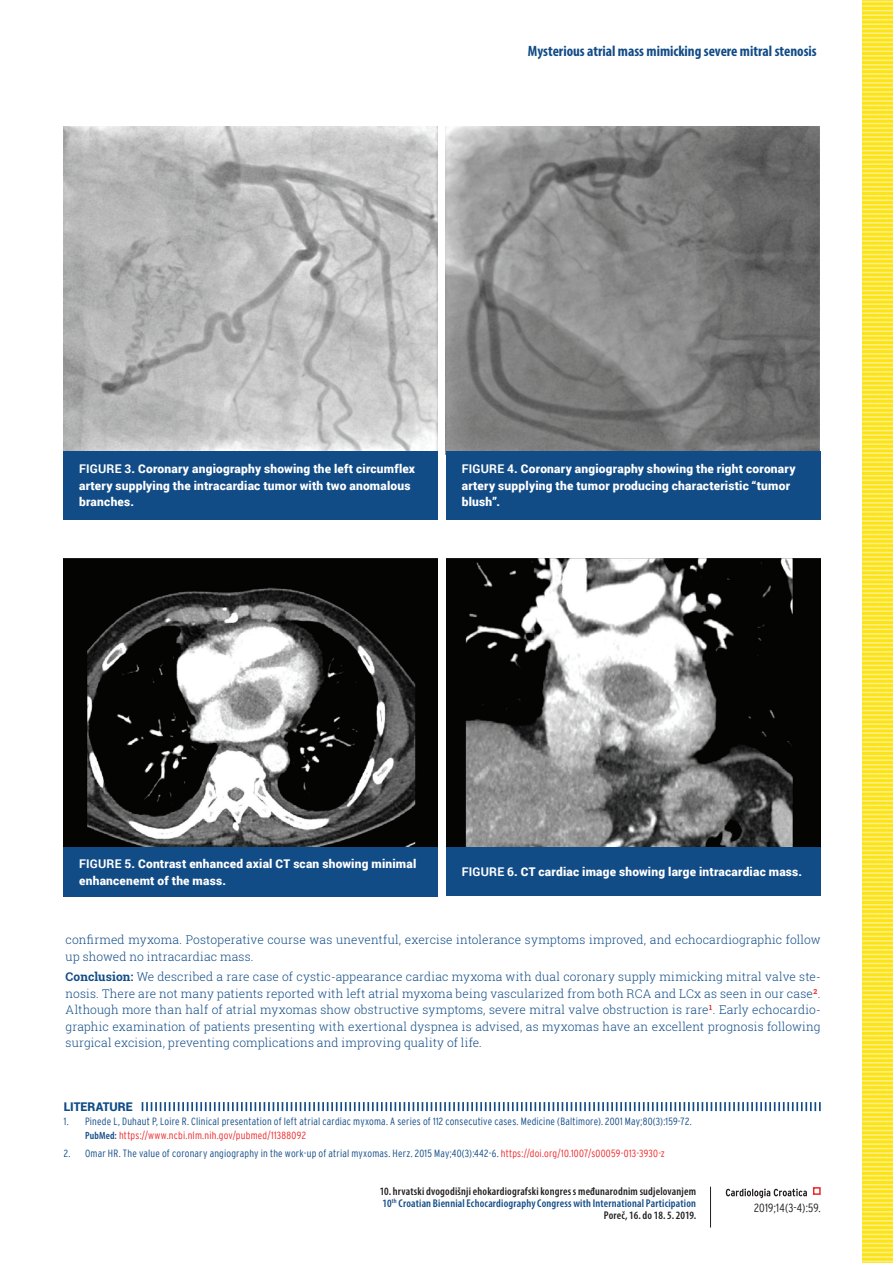
<style>
.page{position:relative;width:893px;height:1263px;background:#fff}
.page>*{position:absolute;margin:0;border:0;box-sizing:border-box;transform-origin:0 0}
.t1{font:700 condensed 15px "Myriad Pro";color:#124c87}
.t2{font:300 12px/16.5px "Roboto Slab";letter-spacing:.005em;color:#124c87}
.t3{font:900 12px/16.5px "Roboto";letter-spacing:.02em;color:#fff}
.t4{font:300 condensed 12px "Interstate";letter-spacing:.015em;color:#231f20}
.t5{font:900 12px "Roboto";color:#124c87}
.t6{font:600 condensed 11.25px/12px "Myriad Pro";letter-spacing:.015em;color:#231f20;text-align:right}
.t7{font:300 condensed 10.5px/13.5px "Interstate";letter-spacing:.02em;color:#124c87}
.s1{font-weight:700}
.s2{font-family:"Myriad Pro";font-weight:600}
.s3{color:#ee2629}
.s4{color:#124c87}
</style>
<div class="page">
<svg style="left:726px;top:1188px;width:81px;height:10px"></svg>
<div style="left:813px;top:1187px;width:8px;height:8px;border:2px solid #ee2629"></div>
<hr style="left:710px;top:1187px;width:1px;height:40px;background:#231f20">
<svg style="left:862px;top:0;width:31px;height:1263px;background:#fbe73d"></svg>
<svg style="left:142px;top:1102px;width:679px;height:9px"></svg>
<img style="left:64px;top:127px;width:374px;height:325px">
<img style="left:446px;top:127px;width:374px;height:325px">
<img style="left:64px;top:558px;width:374px;height:289px">
<img style="left:446px;top:558px;width:374px;height:289px">
<div style="left:64px;top:847px;width:374px;height:49px;background:#124c87"></div>
<div style="left:446px;top:847px;width:375px;height:48px;background:#124c87"></div>
<div style="left:64px;top:452px;width:374px;height:68px;background:#124c87"></div>
<div style="left:446px;top:452px;width:375px;height:68px;background:#124c87"></div>
<p class="t1" style="left:528px;top:42px;width:290px">Mysterious atrial mass mimicking severe mitral stenosis</p>
<p class="t3" style="left:79px;top:460px;width:338px"><span class="s1">FIGURE 3</span>. Coronary angiography showing the left circumflex artery supplying the intracardiac tumor with two anomalous branches.</p>
<p class="t3" style="left:462px;top:460px;width:335px"><span class="s1">FIGURE 4</span>. Coronary angiography showing the right coronary artery supplying the tumor producing characteristic “tumor blush”.</p>
<p class="t3" style="left:79px;top:855px;width:339px"><span class="s1">FIGURE 5</span>. Contrast enhanced axial CT scan showing minimal enhancenemt of the mass.</p>
<p class="t3" style="left:462px;top:863px;width:342px"><span class="s1">FIGURE 6</span>. CT cardiac image showing large intracardiac mass.</p>
<p class="t2" style="left:66px;top:931px;width:757px">confirmed myxoma. Postoperative course was uneventful, exercise intolerance symptoms improved, and echocardiographic follow up showed no intracardiac mass.</p>
<p class="t2" style="left:66px;top:968px;width:757px;text-align:justify"><span class="s1">Conclusion:</span> We described a rare case of cystic-appearance cardiac myxoma with dual coronary supply mimicking mitral valve ste&shy;nosis. There are not many patients reported with left atrial myxoma being vascularized from both RCA and LCx as seen in our case<sup>2</sup>.<br>Although more than half of atrial myxomas show obstructive symptoms, severe mitral valve obstruction is rare<sup>1</sup>. Early echocardio&shy;graphic examination of patients presenting with exertional dyspnea is advised, as myxomas have an excellent prognosis following surgical excision, preventing complications and improving quality of life.</p>
<p class="t5" style="left:64px;top:1098px;width:69px">LITERATURE</p>
<p class="t7" style="left:85px;top:1115px;width:608px;text-indent:-21px">1. Pinede L, Duhaut P, Loire R. Clinical presentation of left atrial cardiac myxoma. A series of 112 consecutive cases. Medicine (Baltimore). 2001 May;80(3):159-72.<br><span class="s2">PubMed:</span> <span class="s3">https://www.ncbi.nlm.nih.gov/pubmed/11388092</span></p>
<p class="t7" style="left:64px;top:1146px;width:603px">2. Omar HR. The value of coronary angiography in the work-up of atrial myxomas. Herz. 2015 May;40(3):442-6. <span class="s3">https://doi.org/10.1007/s00059-013-3930-z</span></p>
<p class="t6" style="left:380px;top:1185px;width:318px">10. hrvatski dvogodišnji ehokardiografski kongres s međunarodnim sudjelovanjem<br><span class="s4">10</span><sup>th</sup> <span class="s4">Croatian Biennial Echocardiography Congress with International Participation<br></span>Poreč, 16. do 18. 5. 2019.</p>
<p class="t4" style="left:754px;top:1201px;width:68px">2019;14(3-4):59.</p>
</div>
